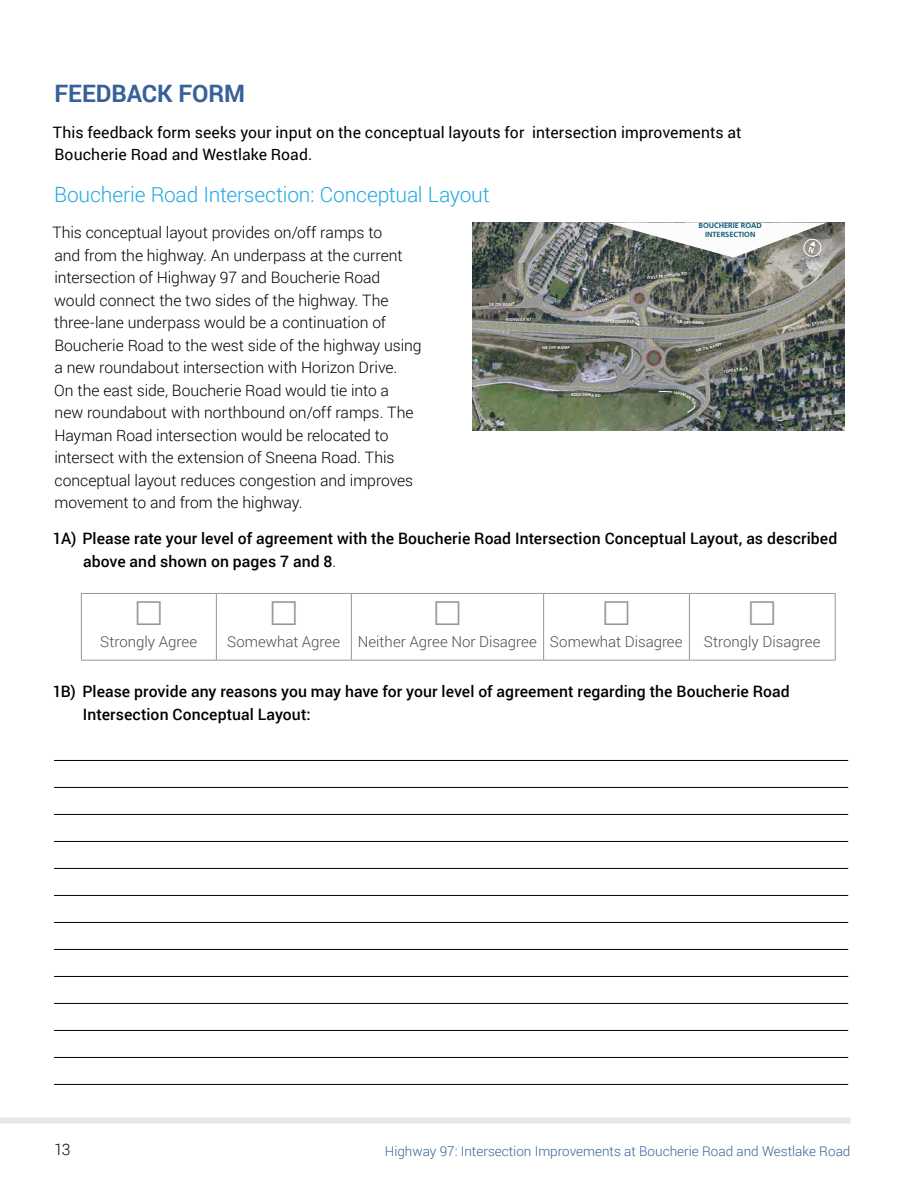
<style>
.page{position:relative;width:918px;height:1188px;background:#fff}
.page>*{position:absolute;margin:0;border:0;box-sizing:border-box;transform-origin:0 0}
.t1{font:700 24px "Roboto";color:#38619a}
.t2{font:300 21px "Roboto";letter-spacing:-.01em;color:#23a9e1}
.t3{font:300 15.75px/22.5px "Roboto";letter-spacing:-.005em;color:#000}
.t4{font:500 15.75px/22.5px "Roboto";letter-spacing:.005em;color:#000}
.t5{font:15.75px/22.5px "Roboto";letter-spacing:.005em;color:#000}
.t6{font:300 15px "Roboto";color:#4d4d4f}
.t7{font:300 13.5px "Roboto";color:#38619a}
.t8{font:700 7.35px/8.9px "Frutiger";color:#0a5b77;text-align:center}
.t9{font:700 4.2px "Frutiger";color:#fff}
.s1{font-weight:300}
</style>
<div class="page">
<div style="left:0;top:1118px;width:850px;height:6px;background:#e6e7e8"></div>
<hr style="left:81px;top:593px;width:135px;height:1px;background:#939598">
<hr style="left:81px;top:594px;width:1px;height:66px;background:#939598">
<hr style="left:216px;top:593px;width:135px;height:1px;background:#939598">
<hr style="left:216px;top:594px;width:1px;height:66px;background:#939598">
<hr style="left:351px;top:593px;width:193px;height:1px;background:#939598">
<hr style="left:351px;top:594px;width:1px;height:66px;background:#939598">
<hr style="left:544px;top:593px;width:145px;height:1px;background:#939598">
<hr style="left:543px;top:594px;width:1px;height:66px;background:#939598">
<hr style="left:689px;top:593px;width:147px;height:1px;background:#939598">
<hr style="left:689px;top:594px;width:1px;height:66px;background:#939598">
<hr style="left:835px;top:594px;width:1px;height:66px;background:#939598">
<hr style="left:81px;top:660px;width:135px;height:1px;background:#939598">
<hr style="left:216px;top:660px;width:135px;height:1px;background:#939598">
<hr style="left:351px;top:660px;width:193px;height:1px;background:#939598">
<hr style="left:544px;top:660px;width:145px;height:1px;background:#939598">
<hr style="left:689px;top:660px;width:147px;height:1px;background:#939598">
<hr style="left:54px;top:760px;width:794px;height:1px;background:#000">
<hr style="left:54px;top:787px;width:794px;height:1px;background:#000">
<hr style="left:54px;top:814px;width:794px;height:1px;background:#000">
<hr style="left:54px;top:841px;width:794px;height:1px;background:#000">
<hr style="left:54px;top:868px;width:794px;height:1px;background:#000">
<hr style="left:54px;top:895px;width:794px;height:1px;background:#000">
<hr style="left:54px;top:922px;width:794px;height:1px;background:#000">
<hr style="left:54px;top:949px;width:794px;height:1px;background:#000">
<hr style="left:54px;top:976px;width:794px;height:1px;background:#000">
<hr style="left:54px;top:1003px;width:794px;height:1px;background:#000">
<hr style="left:54px;top:1030px;width:794px;height:1px;background:#000">
<hr style="left:54px;top:1057px;width:794px;height:1px;background:#000">
<hr style="left:54px;top:1084px;width:794px;height:1px;background:#000">
<img style="left:472px;top:222px;width:372px;height:209px">
<svg style="left:606px;top:222px;width:221px;height:36px"></svg>
<img style="left:645px;top:270px;width:44px;height:12px">
<img style="left:676px;top:318px;width:31px;height:9px">
<img style="left:694px;top:341px;width:30px;height:14px">
<img style="left:541px;top:344px;width:31px;height:8px">
<img style="left:504px;top:316px;width:29px;height:8px">
<img style="left:488px;top:300px;width:29px;height:9px">
<img style="left:582px;top:293px;width:34px;height:18px">
<img style="left:787px;top:316px;width:50px;height:18px">
<img style="left:722px;top:365px;width:28px;height:11px">
<img style="left:570px;top:391px;width:33px;height:8px">
<svg style="left:634px;top:322px;width:6px;height:4px"></svg>
<svg style="left:658px;top:391px;width:38px;height:22px"></svg>
<h1 class="t1" style="left:54px;top:76px;width:192px">FEEDBACK FORM</h1>
<p class="t5" style="left:53px;top:120px;width:690px">This feedback form seeks your input on the conceptual layouts for intersection improvements at<br>Boucherie Road and Westlake Road.</p>
<h2 class="t2" style="left:54px;top:180px;width:437px">Boucherie Road Intersection: Conceptual Layout</h2>
<p class="t3" style="left:52px;top:221px;width:371px">This conceptual layout provides on/off ramps to<br>and from the highway. An underpass at the current intersection of Highway 97 and Boucherie Road would connect the two sides of the highway. The three-lane underpass would be a continuation of Boucherie Road to the west side of the highway using a new roundabout intersection with Horizon Drive.<br>On the east side, Boucherie Road would tie into a<br>new roundabout with northbound on/off ramps. The Hayman Road intersection would be relocated to intersect with the extension of Sneena Road. This conceptual layout reduces congestion and improves movement to and from the highway.</p>
<p class="t4" style="left:83px;top:527px;width:756px;text-indent:-30px">1A) Please rate your level of agreement with the Boucherie Road Intersection Conceptual Layout, as described above and shown on pages 7 and 8<span class="s1">.</span></p>
<p class="t8" style="left:698px;top:221px;width:65px">BOUCHERIE ROAD<br>INTERSECTION</p>
<p class="t9" style="left:646px;top:276px;width:42px;rotate:-7deg">WEST FRONTAGE RD</p>
<p class="t9" style="left:489px;top:302px;width:27px;rotate:-2deg">SB ON-RAMP</p>
<p class="t9" style="left:583px;top:305px;width:33px;rotate:-20deg">HORIZON DRIVE</p>
<p class="t9" style="left:506px;top:317px;width:28px;rotate:2deg">HIGHWAY 97</p>
<p class="t9" style="left:788px;top:327px;width:48px;rotate:-12deg">SNEENA RD EXTENSION</p>
<p class="t9" style="left:610px;top:319px;width:26px">UNDERPASS</p>
<p class="t9" style="left:678px;top:319px;width:28px;rotate:3deg">SB OFF-RAMP</p>
<p class="t9" style="left:696px;top:348px;width:28px;rotate:-13deg">NB ON-RAMP</p>
<p class="t9" style="left:542px;top:345px;width:29px;rotate:1deg">NB OFF-RAMP</p>
<p class="t9" style="left:723px;top:369px;width:26px;rotate:-7deg">TOMAT AVE</p>
<p class="t9" style="left:571px;top:392px;width:31px;rotate:1deg">BOUCHERIE RD</p>
<p class="t6" style="left:100px;top:631px;width:99px">Strongly Agree</p>
<p class="t6" style="left:227px;top:631px;width:457px">Somewhat Agree Neither Agree Nor Disagree Somewhat Disagree</p>
<p class="t6" style="left:704px;top:631px;width:118px">Strongly Disagree</p>
<p class="t4" style="left:83px;top:680px;width:708px;text-indent:-30px">1B) Please provide any reasons you may have for your level of agreement regarding the Boucherie Road<br>Intersection Conceptual Layout:</p>
<p class="t3" style="left:54px;top:1138px;width:18px">13</p>
<p class="t7" style="left:385px;top:1141px;width:467px">Highway 97: Intersection Improvements at Boucherie Road and Westlake Road</p>
</div>
